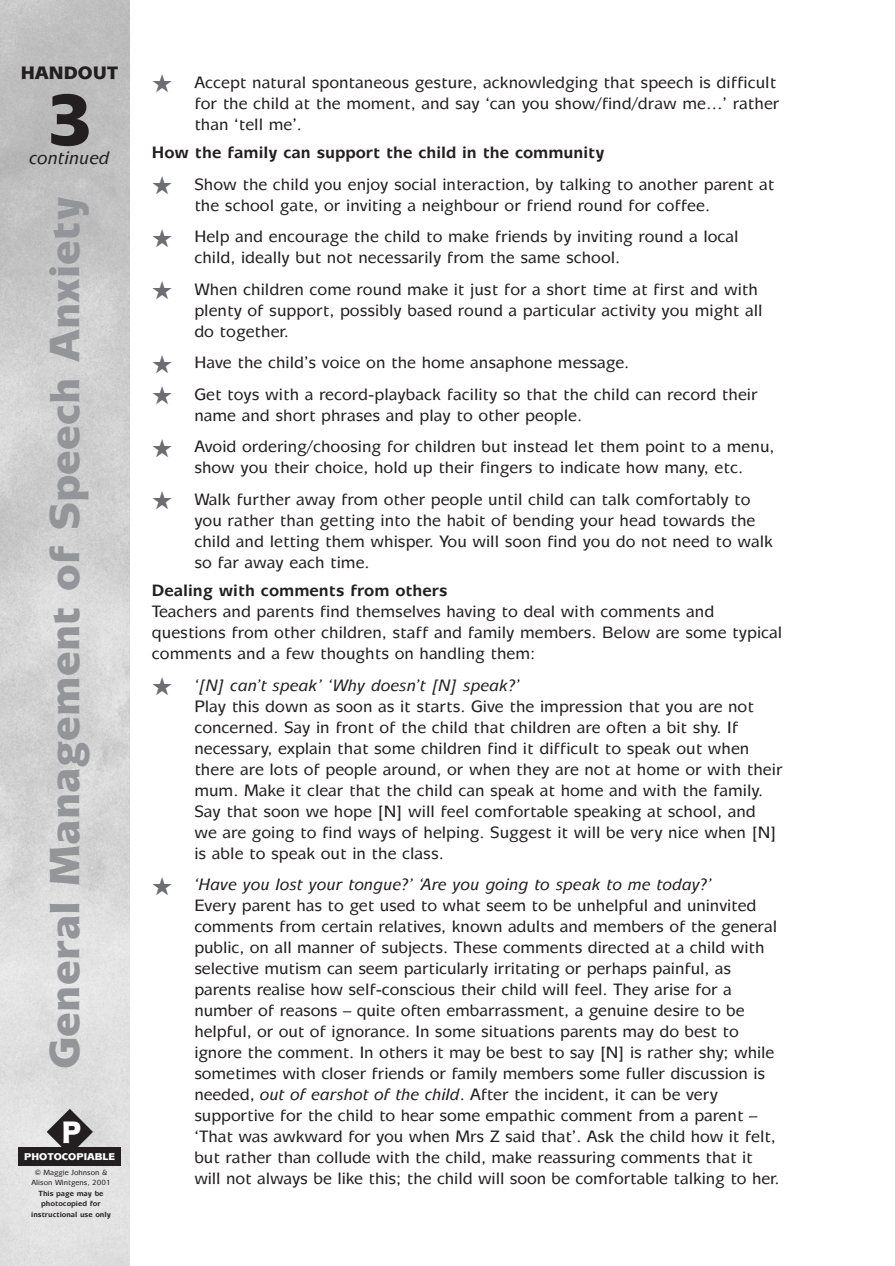
<style>
.page{position:relative;width:895px;height:1266px;background:#fff}
.page>*{position:absolute;margin:0;border:0;box-sizing:border-box;transform-origin:0 0}
.t1{font:900 72px "Mixage IT Cby BT";color:#231f20}
.t2{font:900 42px "Mixage IT Cby BT";color:#939598}
.t3{font:900 31.2px "Mixage IT Cby BT";color:#fff;scale:.85 1}
.t4{font:italic 500 18px "Mixage IT Cby BT";color:#231f20}
.t5{font:900 18px "Mixage IT Cby BT";color:#231f20}
.t6{font:500 16.5px/21px "Mixage IT Cby BT";color:#231f20}
.t7{font:700 16.5px "Mixage IT Cby BT";color:#231f20}
.t8{font:900 9.9px "Mixage IT Cby BT";color:#fff}
.t9{font:700 7.5px/10.5px "Mixage IT Cby BT";color:#231f20;text-align:center}
.t10{font:500 7.5px/10.5px "Mixage IT Cby BT";color:#231f20;text-align:center}
.s1{color:#6c6d70}
.s2{font-style:italic}
</style>
<div class="page">
<img style="left:0;top:0;width:129px;height:1266px">
<svg style="left:47px;top:1109px;width:46px;height:39px;background:#706e6e"></svg>
<div style="left:19px;top:1148px;width:102px;height:18px;background:#231f20"></div>
<p class="t5" style="left:21px;top:67px;width:99px">HANDOUT</p>
<h1 class="t1" style="left:46px;top:94px;width:49px">3</h1>
<p class="t4" style="left:29px;top:152px;width:82px">continued</p>
<h2 class="t2" style="left:50px;top:1069px;width:875px;rotate:-90deg">General Management of Speech Anxiety</h2>
<h3 class="t3" style="left:62px;top:1122px;width:24px">P</h3>
<p class="t8" style="left:24px;top:1153px;width:92px">PHOTOCOPIABLE</p>
<p class="t10" style="left:31px;top:1168px;width:81px">© Maggie Johnson &amp;<br>Alison Wintgens, 2001</p>
<p class="t9" style="left:31px;top:1189px;width:81px">This page may be photocopied for instructional use only</p>
<p class="t6" style="left:194px;top:73px;width:586px;text-indent:-42px"><span class="s1">★</span> Accept natural spontaneous gesture, acknowledging that speech is difficult for the child at the moment, and say ‘can you show/find/draw me…’ rather than ‘tell me’.</p>
<p class="t7" style="left:152px;top:147px;width:454px">How the family can support the child in the community</p>
<p class="t6" style="left:194px;top:176px;width:581px;text-indent:-42px"><span class="s1">★</span> Show the child you enjoy social interaction, by talking to another parent at the school gate, or inviting a neighbour or friend round for coffee.</p>
<p class="t6" style="left:194px;top:228px;width:546px;text-indent:-42px"><span class="s1">★</span> Help and encourage the child to make friends by inviting round a local child, ideally but not necessarily from the same school.</p>
<p class="t6" style="left:194px;top:281px;width:569px;text-indent:-42px"><span class="s1">★</span> When children come round make it just for a short time at first and with plenty of support, possibly based round a particular activity you might all do together.</p>
<p class="t6" style="left:152px;top:354px;width:479px"><span class="s1">★</span> Have the child’s voice on the home ansaphone message.</p>
<p class="t6" style="left:194px;top:386px;width:565px;text-indent:-42px"><span class="s1">★</span> Get toys with a record-playback facility so that the child can record their name and short phrases and play to other people.</p>
<p class="t6" style="left:194px;top:438px;width:581px;text-indent:-42px"><span class="s1">★</span> Avoid ordering/choosing for children but instead let them point to a menu, show you their choice, hold up their fingers to indicate how many, etc.</p>
<p class="t6" style="left:194px;top:491px;width:580px;text-indent:-42px"><span class="s1">★</span> Walk further away from other people until child can talk comfortably to you rather than getting into the habit of bending your head towards the child and letting them whisper. You will soon find you do not need to walk so far away each time.</p>
<p class="t7" style="left:152px;top:585px;width:297px">Dealing with comments from others</p>
<p class="t6" style="left:152px;top:603px;width:631px">Teachers and parents find themselves having to deal with comments and questions from other children, staff and family members. Below are some typical comments and a few thoughts on handling them:</p>
<p class="t6" style="left:194px;top:677px;width:589px;text-indent:-42px"><span class="s1">★</span> <span class="s2">‘[N] can’t speak’ ‘Why doesn’t [N] speak?’<br></span>Play this down as soon as it starts. Give the impression that you are not concerned. Say in front of the child that children are often a bit shy. If necessary, explain that some children find it difficult to speak out when there are lots of people around, or when they are not at home or with their mum. Make it clear that the child can speak at home and with the family.<br>Say that soon we hope [N] will feel comfortable speaking at school, and<br>we are going to find ways of helping. Suggest it will be very nice when [N] is able to speak out in the class.</p>
<p class="t6" style="left:194px;top:876px;width:586px;text-indent:-42px"><span class="s1">★</span> <span class="s2">‘Have you lost your tongue?’ ‘Are you going to speak to me today?’<br></span>Every parent has to get used to what seem to be unhelpful and uninvited comments from certain relatives, known adults and members of the general public, on all manner of subjects. These comments directed at a child with selective mutism can seem particularly irritating or perhaps painful, as parents realise how self-conscious their child will feel. They arise for a number of reasons – quite often embarrassment, a genuine desire to be helpful, or out of ignorance. In some situations parents may do best to ignore the comment. In others it may be best to say [N] is rather shy; while sometimes with closer friends or family members some fuller discussion is needed, <span class="s2">out of earshot of the child</span>. After the incident, it can be very supportive for the child to hear some empathic comment from a parent – ‘That was awkward for you when Mrs Z said that’. Ask the child how it felt, but rather than collude with the child, make reassuring comments that it will not always be like this; the child will soon be comfortable talking to her.</p>
</div>
